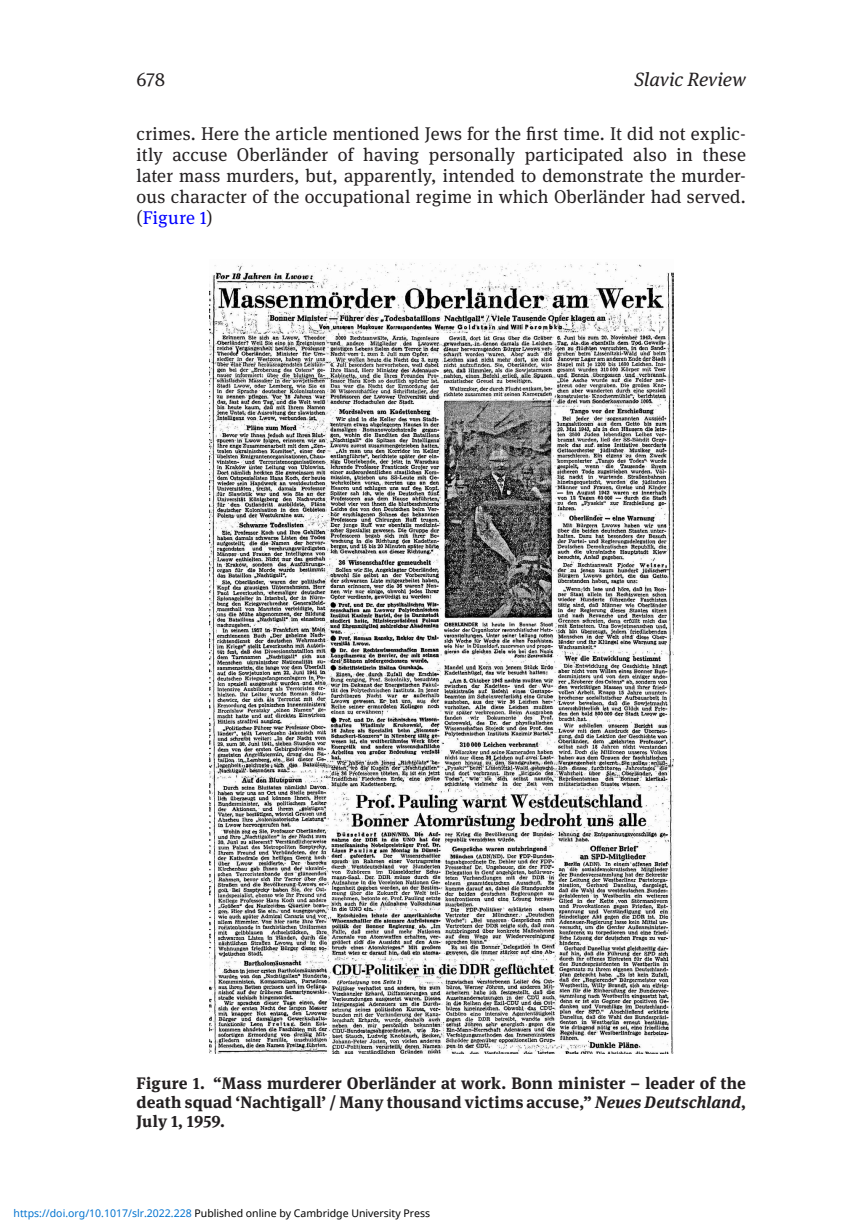
<style>
.page{position:relative;width:851px;height:1229px;background:#fff}
.page>*{position:absolute;margin:0;border:0;box-sizing:border-box;transform-origin:0 0}
.t1{font:italic 19.25px "Meta Serif Pro";letter-spacing:.01em;color:#231f20}
.t2{font:19.25px "Meta Serif Pro";color:#231f20}
.t3{font:18.38px/21px "Meta Serif Pro";letter-spacing:.01em;color:#231f20;text-align:justify}
.t4{font:700 16.62px/19.2px "Meta Serif Pro";letter-spacing:.015em;color:#231f20;text-align:justify}
.t5{font:10.5px "Noto Sans";color:#000}
.s1{color:#00f}
.s2{font-style:italic}
.s3{color:#0172cf}
</style>
<div class="page">
<img style="left:209px;top:263px;width:464px;height:790px">
<p class="t2" style="left:136px;top:65px;width:30px">678</p>
<p class="t1" style="left:634px;top:65px;width:113px">Slavic Review</p>
<p class="t3" style="left:136px;top:122px;width:611px">crimes. Here the article mentioned Jews for the first time. It did not explic&shy;itly accuse Oberländer of having personally participated also in these later mass murders, but, apparently, intended to demonstrate the murder&shy;ous character of the occupational regime in which Oberländer had served. (<span class="s1">Figure 1</span>)</p>
<p class="t4" style="left:136px;top:1071px;width:611px">Figure 1. “Mass murderer Oberländer at work. Bonn minister – leader of the death squad ‘Nachtigall’ / Many thousand victims accuse,” <span class="s2">Neues Deutschland</span>, July 1, 1959.</p>
<p class="t5" style="left:14px;top:1205px;width:418px"><span class="s3">https://doi.org/10.1017/slr.2022.228</span> Published online by Cambridge University Press</p>
</div>
